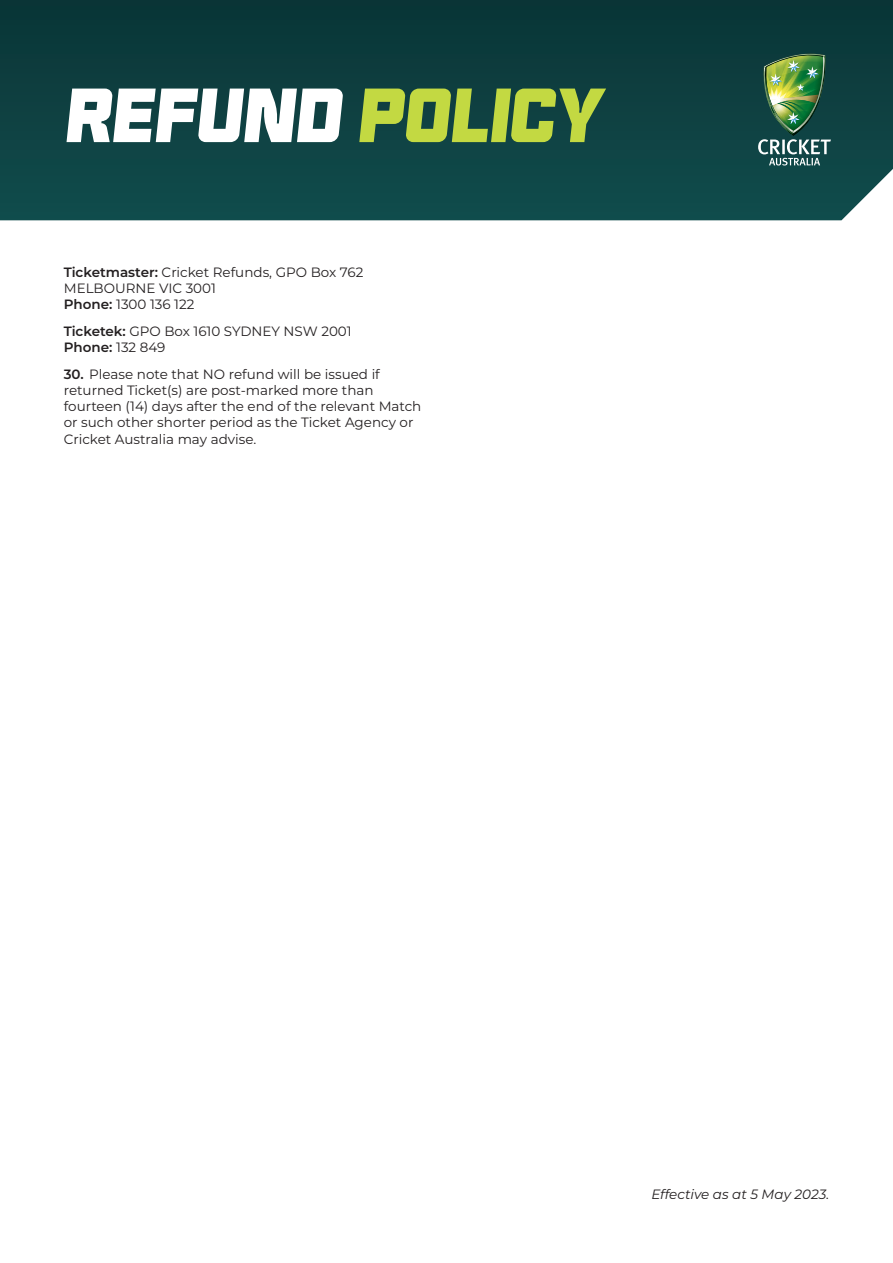
<style>
.page{position:relative;width:893px;height:1263px;background:#fff}
.page>*{position:absolute;margin:0;border:0;box-sizing:border-box;transform-origin:0 0}
.t1{font:italic 78.6px "BT Brik";color:#fff}
.t2{font:13.5px/16.2px "Montserrat";color:#231f20}
.t3{font:italic 13.5px "Montserrat";color:#231f20}
.s1{color:#c3d942}
.s2{font-weight:600}
</style>
<div class="page">
<svg style="left:0;top:0;width:893px;height:220px;background:#0e4142"></svg>
<img style="left:758px;top:50px;width:73px;height:116px">
<h1 class="t1" style="left:64px;top:76px;width:539px">REFUND <span class="s1">POLICY</span></h1>
<p class="t2" style="left:64px;top:263px;width:301px"><span class="s2">Ticketmaster:</span> Cricket Refunds, GPO Box 762<br>MELBOURNE VIC 3001<br><span class="s2">Phone:</span> 1300 136 122</p>
<p class="t2" style="left:64px;top:322px;width:289px"><span class="s2">Ticketek:</span> GPO Box 1610 SYDNEY NSW 2001<br><span class="s2">Phone:</span> 132 849</p>
<p class="t2" style="left:64px;top:365px;width:359px"><span class="s2">30.</span> Please note that NO refund will be issued if returned Ticket(s) are post-marked more than fourteen (14) days after the end of the relevant Match or such other shorter period as the Ticket Agency or Cricket Australia may advise.</p>
<p class="t3" style="left:651px;top:1185px;width:179px">Effective as at 5 May 2023.</p>
</div>
